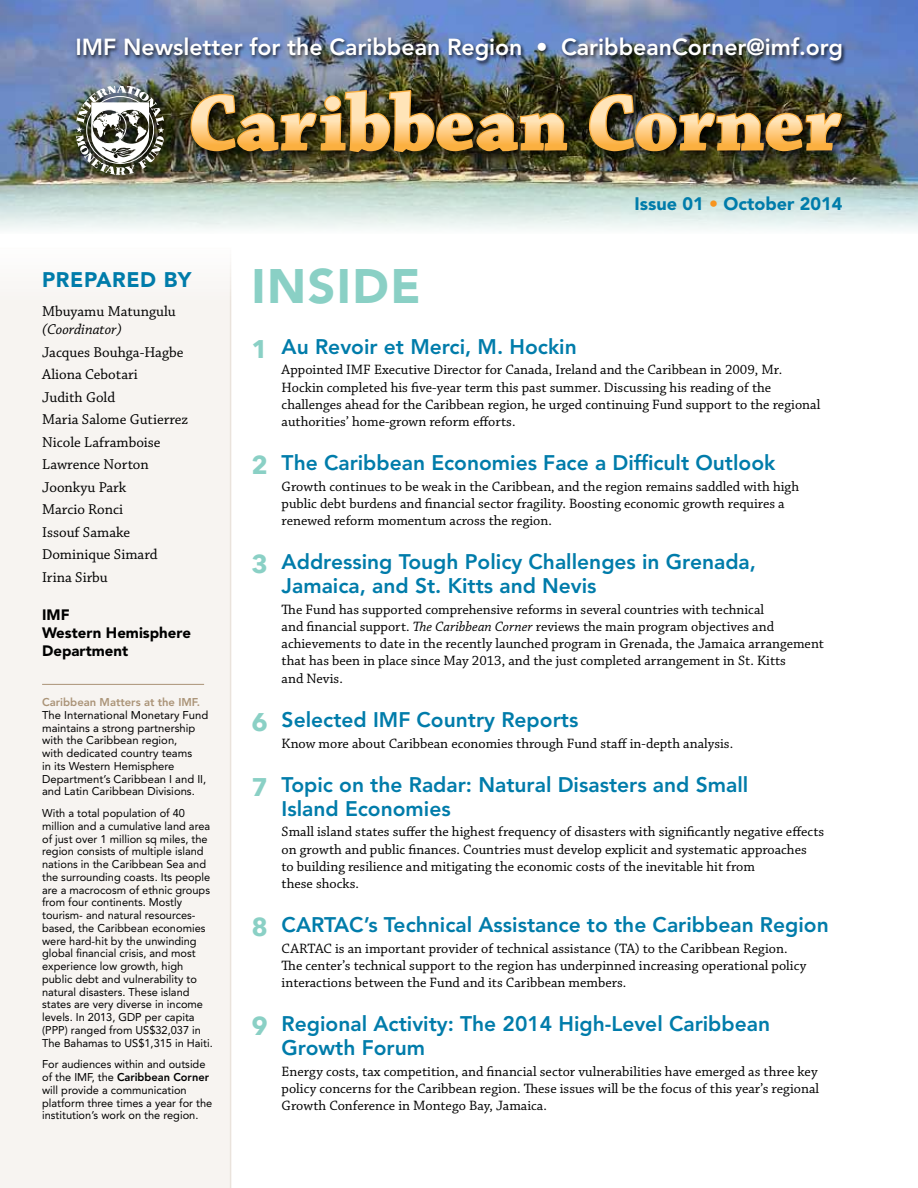
<style>
.page{position:relative;width:918px;height:1188px;background:#fff}
.page>*{position:absolute;margin:0;border:0;box-sizing:border-box;transform-origin:0 0}
.t1{font:900 48px "Avenir LT Std";letter-spacing:.03em;color:#8ad0c5}
.t2{font:800 23.1px "Avenir LT Std";color:#fff}
.t3{font:800 21px/24px "Avenir LT Std";color:#007caa}
.t4{font:900 21px "Avenir LT Std";letter-spacing:.03em;color:#007caa}
.t5{font:900 18px "Avenir LT Std";color:#007caa}
.t6{font:15px/22.5px "Chaparral Pro";color:#000}
.t7{font:900 15px/18px "Avenir LT Std";color:#000}
.t8{font:italic 15px "Chaparral Pro";color:#000}
.t9{font:14.25px/17.2px "Chaparral Pro";color:#000}
.t10{font:11.25px/12.8px "Avenir LT Std";color:#000}
.t11{font:800 11.25px "Avenir LT Std";color:#aa9377}
.s1{font-weight:800}
.s2{color:#f7941e}
.s3{font-family:"Avenir Next";font-weight:700;font-size:25.5px;color:#8ad0c5}
.s4{font-style:italic}
</style>
<div class="page">
<div style="left:0;top:262px;width:231px;height:926px;background:#f7f4f1"></div>
<img style="left:0;top:0;width:918px;height:230px">
<div style="left:73px;top:83px;width:103px;height:104px;background:#000;opacity:.75"></div>
<img style="left:76px;top:86px;width:88px;height:89px">
<div style="left:187px;top:87px;width:667px;height:77px;background:#000;opacity:.8"></div>
<img style="left:189px;top:89px;width:380px;height:64px">
<img style="left:588px;top:93px;width:255px;height:60px">
<hr style="left:42px;top:684px;width:162px;height:1px;background:#aa9377">
<div style="left:75px;top:36px;width:771px;height:30px;background:#000;opacity:.75"></div>
<h2 class="t2" style="left:76px;top:34px;width:769px">IMF Newsletter for the Caribbean Region • CaribbeanCorner@imf.org</h2>
<h3 class="t4" style="left:42px;top:267px;width:151px">Prepared by</h3>
<p class="t6" style="left:42px;top:301px;width:135px">Mbuyamu Matungulu</p>
<p class="t8" style="left:42px;top:321px;width:81px">(Coordinator)</p>
<p class="t6" style="left:42px;top:341px;width:148px">Jacques Bouhga-Hagbe<br>Aliona Cebotari<br>Judith Gold<br>Maria Salome Gutierrez<br>Nicole Laframboise<br>Lawrence Norton<br>Joonkyu Park<br>Marcio Ronci<br>Issouf Samake<br>Dominique Simard<br>Irina Sirbu</p>
<p class="t7" style="left:42px;top:606px;width:150px">IMF<br>Western Hemisphere<br>Department</p>
<p class="t11" style="left:42px;top:696px;width:160px">Caribbean Matters at the IMF.</p>
<p class="t10" style="left:42px;top:709px;width:168px">The International Monetary Fund maintains a strong partnership with the Caribbean region,<br>with dedicated country teams<br>in its Western Hemisphere<br>Department’s Caribbean I and II, and Latin Caribbean Divisions.</p>
<p class="t10" style="left:42px;top:807px;width:172px">With a total population of 40 million and a cumulative land area of just over 1 million sq miles, the region consists of multiple island nations in the Caribbean Sea and the surrounding coasts. Its people are a macrocosm of ethnic groups from four continents. Mostly tourism- and natural resources&shy;based, the Caribbean economies were hard-hit by the unwinding global financial crisis, and most experience low growth, high public debt and vulnerability to natural disasters. These island states are very diverse in income levels. In 2013, GDP per capita (PPP) ranged from US$32,037 in<br>The Bahamas to US$1,315 in Haiti.</p>
<p class="t10" style="left:42px;top:1058px;width:172px">For audiences within and outside of the IMF, the <span class="s1">Caribbean Corner </span>will provide a communication platform three times a year for the institution’s work on the region.</p>
<p class="t5" style="left:635px;top:193px;width:209px">Issue 01 <span class="s2">•</span> October 2014</p>
<h1 class="t1" style="left:252px;top:257px;width:170px">Inside</h1>
<h3 class="t3" style="left:252px;top:335px;width:327px"><span class="s3">1</span> Au Revoir et Merci, M. Hockin</h3>
<p class="t9" style="left:282px;top:362px;width:540px">Appointed IMF Executive Director for Canada, Ireland and the Caribbean in 2009, Mr.<br>Hockin completed his five-year term this past summer. Discussing his reading of the challenges ahead for the Caribbean region, he urged continuing Fund support to the regional authorities’ home-grown reform efforts.</p>
<h3 class="t3" style="left:252px;top:451px;width:525px"><span class="s3">2</span> The Caribbean Economies Face a Difficult Outlook</h3>
<p class="t9" style="left:282px;top:478px;width:519px">Growth continues to be weak in the Caribbean, and the region remains saddled with high public debt burdens and financial sector fragility. Boosting economic growth requires a renewed reform momentum across the region.</p>
<h3 class="t3" style="left:282px;top:550px;width:476px;text-indent:-30px"><span class="s3">3</span> Addressing Tough Policy Challenges in Grenada,<br>Jamaica, and St. Kitts and Nevis</h3>
<p class="t9" style="left:282px;top:601px;width:544px">The Fund has supported comprehensive reforms in several countries with technical<br>and financial support. <span class="s4">The Caribbean Corner</span> reviews the main program objectives and achievements to date in the recently launched program in Grenada, the Jamaica arrangement that has been in place since May 2013, and the just completed arrangement in St. Kitts<br>and Nevis.</p>
<h3 class="t3" style="left:252px;top:708px;width:328px"><span class="s3">6</span> Selected IMF Country Reports</h3>
<p class="t9" style="left:282px;top:735px;width:453px">Know more about Caribbean economies through Fund staff in-depth analysis.</p>
<h3 class="t3" style="left:282px;top:773px;width:468px;text-indent:-30px"><span class="s3">7</span> Topic on the Radar: Natural Disasters and Small<br>Island Economies</h3>
<p class="t9" style="left:282px;top:824px;width:544px">Small island states suffer the highest frequency of disasters with significantly negative effects on growth and public finances. Countries must develop explicit and systematic approaches<br>to building resilience and mitigating the economic costs of the inevitable hit from<br>these shocks.</p>
<h3 class="t3" style="left:252px;top:913px;width:579px"><span class="s3">8</span> CARTAC’s Technical Assistance to the Caribbean Region</h3>
<p class="t9" style="left:282px;top:940px;width:526px">CARTAC is an important provider of technical assistance (TA) to the Caribbean Region.<br>The center’s technical support to the region has underpinned increasing operational policy interactions between the Fund and its Caribbean members.</p>
<h3 class="t3" style="left:282px;top:1012px;width:490px;text-indent:-30px"><span class="s3">9</span> Regional Activity: The 2014 High-Level Caribbean<br>Growth Forum</h3>
<p class="t9" style="left:282px;top:1063px;width:539px;text-align:justify">Energy costs, tax competition, and financial sector vulnerabilities have emerged as three key policy concerns for the Caribbean region. These issues will be the focus of this year’s regional Growth Conference in Montego Bay, Jamaica.</p>
</div>
